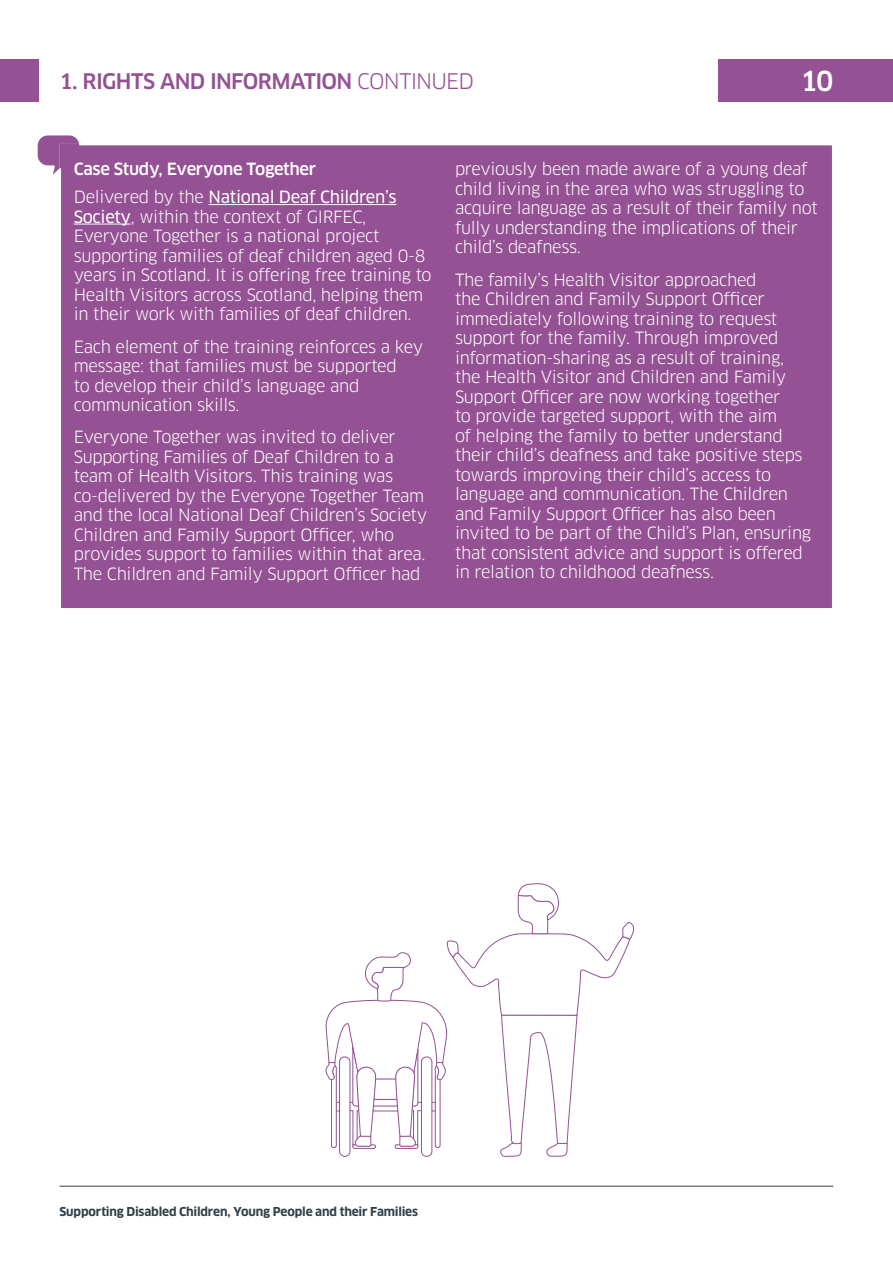
<style>
.page{position:relative;width:893px;height:1263px;background:#fff}
.page>*{position:absolute;margin:0;border:0;box-sizing:border-box;transform-origin:0 0}
.t1{font:500 27px "Clan";color:#fff}
.t2{font:500 21px "Clan";letter-spacing:-.03em;color:#945193}
.t3{font:16.5px/19.5px "Clan";letter-spacing:-.02em;color:#fff}
.t4{font:16.5px "Clan News";letter-spacing:-.02em;color:#fff}
.t5{font:500 16.5px "Clan";letter-spacing:-.02em;color:#fff}
.t6{font:700 12px "Clan";letter-spacing:-.015em;color:#323e48}
.s1{font-weight:400}
.s2{font-family:"Clan"}
.s3{font-family:"Clan News"}
</style>
<div class="page">
<div style="left:719px;top:60px;width:174px;height:42px;background:#945193"></div>
<div style="left:0;top:60px;width:38px;height:42px;background:#945193"></div>
<hr style="left:60px;top:1186px;width:773px;height:1px;background:#323e48">
<svg style="left:325px;top:883px;width:309px;height:274px"></svg>
<div style="left:60px;top:145px;width:773px;height:464px;background:#945193"></div>
<hr style="left:209px;top:204px;width:187px;height:1px;background:#fff">
<hr style="left:74px;top:224px;width:57px;height:1px;background:#fff">
<div style="left:60px;top:144px;width:773px;height:465px;border:2px solid #fff"></div>
<svg style="left:37px;top:135px;width:44px;height:44px"></svg>
<p class="t2" style="left:60px;top:68px;width:416px">1. RIGHTS AND INFORMATION <span class="s1">CONTINUED</span></p>
<h1 class="t1" style="left:800px;top:65px;width:34px">10</h1>
<p class="t5" style="left:74px;top:159px;width:244px">Case Study, Everyone Together</p>
<p class="t4" style="left:74px;top:187px;width:324px"><span class="s2">Delivered by the</span> National Deaf Children’s</p>
<p class="t3" style="left:74px;top:207px;width:359px"><span class="s3">Society</span>, within the context of GIRFEC, Everyone Together is a national project supporting families of deaf children aged 0-8 years in Scotland. It is offering free training to Health Visitors across Scotland, helping them in their work with families of deaf children.</p>
<p class="t3" style="left:74px;top:337px;width:351px">Each element of the training reinforces a key message: that families must be supported<br>to develop their child’s language and communication skills.</p>
<p class="t3" style="left:74px;top:428px;width:355px">Everyone Together was invited to deliver Supporting Families of Deaf Children to a team of Health Visitors. This training was co-delivered by the Everyone Together Team and the local National Deaf Children’s Society Children and Family Support Officer, who provides support to families within that area.<br>The Children and Family Support Officer had</p>
<p class="t3" style="left:455px;top:160px;width:364px">previously been made aware of a young deaf child living in the area who was struggling to acquire language as a result of their family not fully understanding the implications of their child’s deafness.</p>
<p class="t3" style="left:455px;top:270px;width:358px">The family’s Health Visitor approached<br>the Children and Family Support Officer immediately following training to request support for the family. Through improved information-sharing as a result of training, the Health Visitor and Children and Family Support Officer are now working together<br>to provide targeted support, with the aim<br>of helping the family to better understand their child’s deafness and take positive steps towards improving their child’s access to language and communication. The Children and Family Support Officer has also been invited to be part of the Child’s Plan, ensuring that consistent advice and support is offered in relation to childhood deafness.</p>
<p class="t6" style="left:60px;top:1204px;width:360px">Supporting Disabled Children, Young People and their Families</p>
</div>
